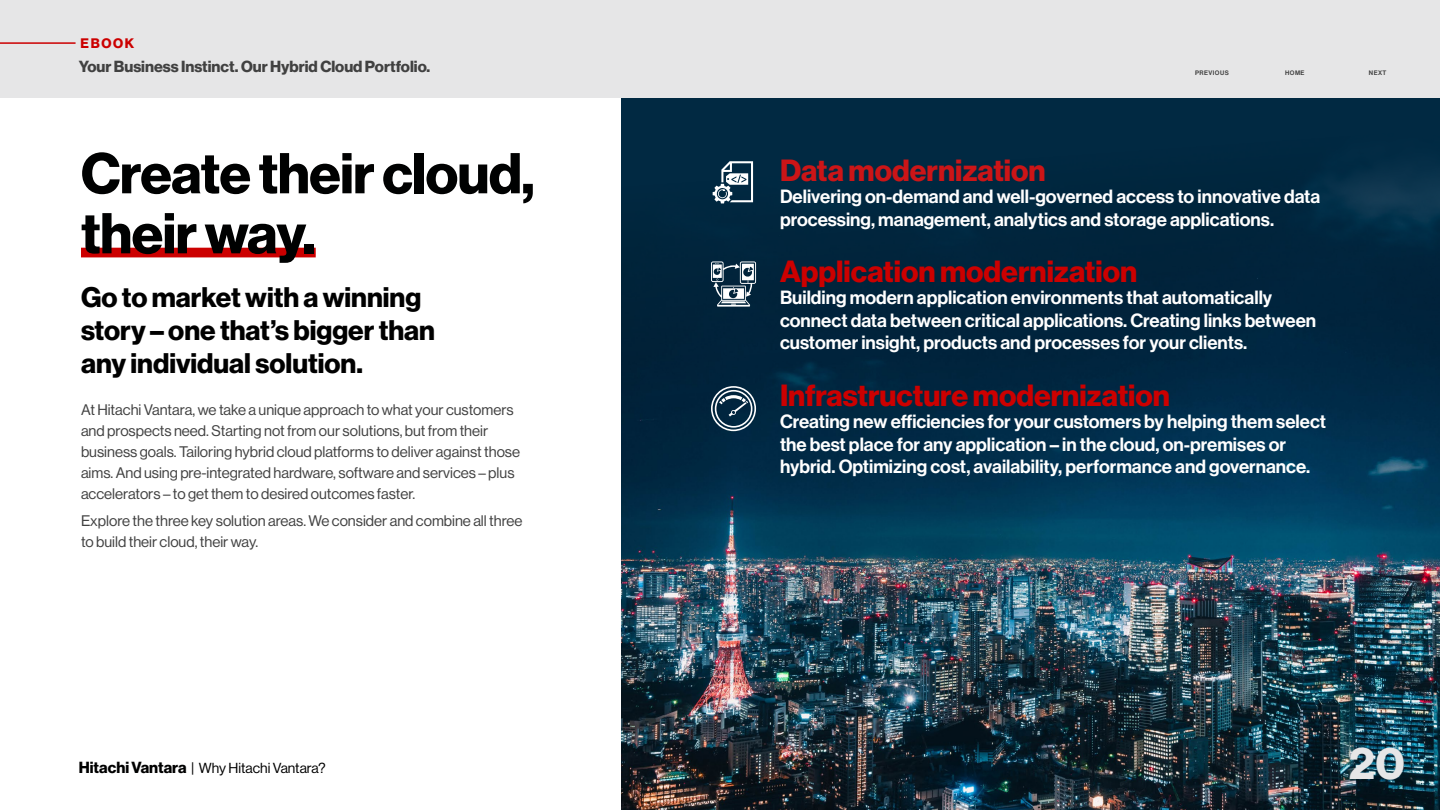
<style>
.page{position:relative;width:1440px;height:810px;background:#fff}
.page>*{position:absolute;margin:0;border:0;box-sizing:border-box;transform-origin:0 0}
.t1{font:56.25px/60px "N Haas Grotesk DS Pro 75 Bd";letter-spacing:-.01em;color:#000101}
.t2{font:45px "N Haas Grotesk DS Pro 75 Bd";color:#e6e6e7}
.t3{font:30px "N Haas Grotesk DS Pro 75 Bd";color:#c00}
.t4{font:30px "N Haas Grotesk DS Pro 75 Bd";color:#cc1517}
.t5{font:27.75px/33.3px "N Haas Grotesk DS Pro 75 Bd";color:#000}
.t6{font:18.75px/22.5px "N Haas Grotesk DS Pro 65 Md";color:#fff}
.t7{font:15.75px "N Haas Grotesk DS Pro 75 Bd";color:#414141}
.t8{font:15px/21px "N Haas Grotesk DS Pro 55 Rg";color:#414141}
.t9{font:14.25px "N Haas Grotesk DS Pro 55 Rg";color:#000101}
.t10{font:13.5px "N Haas Grotesk DS Pro 75 Bd";letter-spacing:.115em;color:#c00}
.t11{font:6.38px "N Haas Grotesk DS Pro 65 Md";letter-spacing:.065em;color:#414141}
.s1{font-family:"N Haas Grotesk DS Pro 75 Bd";font-size:15.75px}
</style>
<div class="page">
<img style="left:621px;top:420px;width:819px;height:390px">
<div style="left:621px;top:76px;width:819px;height:344px;background:#012942"></div>
<div style="left:81px;top:248px;width:235px;height:9px;background:#c00"></div>
<svg style="left:711px;top:386px;width:45px;height:45px"></svg>
<svg style="left:711px;top:261px;width:45px;height:46px"></svg>
<svg style="left:713px;top:161px;width:40px;height:42px"></svg>
<div style="left:0;top:0;width:1440px;height:98px;background:#e6e6e7"></div>
<hr style="left:0;top:42px;width:76px;height:2px;background:#c00">
<p class="t10" style="left:81px;top:35px;width:55px">EBOOK</p>
<p class="t7" style="left:79px;top:57px;width:353px">Your Business Instinct. Our Hybrid Cloud Portfolio.</p>
<h1 class="t1" style="left:81px;top:144px;width:455px">Create their cloud, their way.</h1>
<h3 class="t5" style="left:81px;top:281px;width:356px">Go to market with a winning story – one that’s bigger than any individual solution.</h3>
<p class="t8" style="left:81px;top:399px;width:441px">At Hitachi Vantara, we take a unique approach to what your customers and prospects need. Starting not from our solutions, but from their business goals. Tailoring hybrid cloud platforms to deliver against those aims. And using pre-integrated hardware, software and services – plus accelerators – to get them to desired outcomes faster.</p>
<p class="t8" style="left:81px;top:511px;width:443px">Explore the three key solution areas. We consider and combine all three to build their cloud, their way.</p>
<p class="t9" style="left:79px;top:759px;width:249px"><span class="s1">Hitachi Vantara</span> | Why Hitachi Vantara?</p>
<p class="t11" style="left:1195px;top:69px;width:35px">PREVIOUS</p>
<p class="t11" style="left:1285px;top:69px;width:21px">HOME</p>
<p class="t11" style="left:1369px;top:69px;width:19px">NEXT</p>
<h3 class="t4" style="left:780px;top:153px;width:267px">Data modernization</h3>
<p class="t6" style="left:780px;top:186px;width:542px">Delivering on-demand and well-governed access to innovative data processing, management, analytics and storage applications.</p>
<h3 class="t3" style="left:780px;top:254px;width:359px">Application modernization</h3>
<p class="t6" style="left:780px;top:287px;width:538px">Building modern application environments that automatically connect data between critical applications. Creating links between customer insight, products and processes for your clients.</p>
<h3 class="t3" style="left:780px;top:378px;width:391px">Infrastructure modernization</h3>
<p class="t6" style="left:780px;top:411px;width:548px">Creating new efficiencies for your customers by helping them select the best place for any application – in the cloud, on-premises or hybrid. Optimizing cost, availability, performance and governance.</p>
<h2 class="t2" style="left:1349px;top:736px;width:57px">20</h2>
</div>
